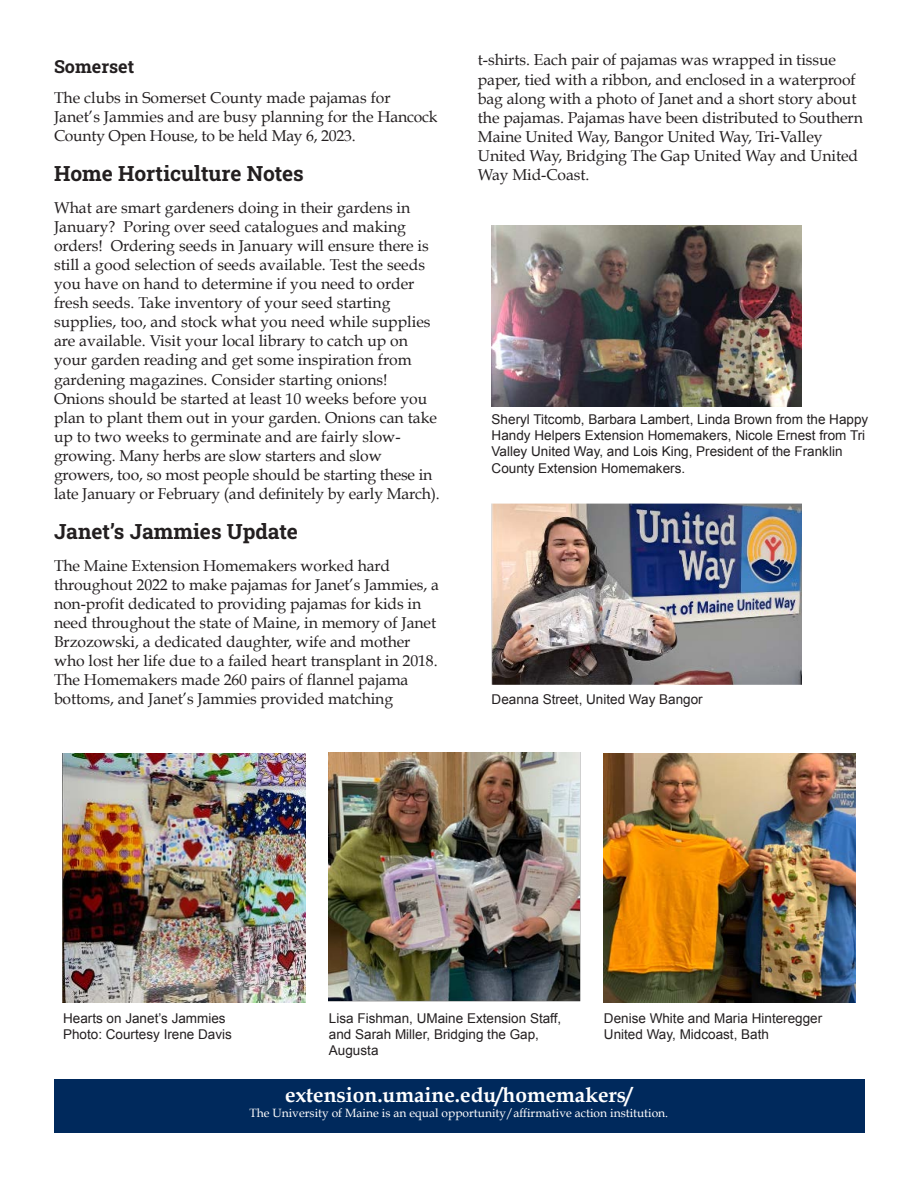
<style>
.page{position:relative;width:918px;height:1188px;background:#fff}
.page>*{position:absolute;margin:0;border:0;box-sizing:border-box;transform-origin:0 0}
.t1{font:700 21px "Roboto Slab";color:#231f20}
.t2{font:700 21px "Book Antiqua";color:#fff}
.t3{font:700 18px "Roboto Slab";color:#231f20}
.t4{font:15.75px/19px "Book Antiqua";letter-spacing:-.005em;color:#231f20}
.t5{font:13.5px/16.2px "Arial";color:#231f20}
.t6{font:12px "Book Antiqua";color:#fff}
</style>
<div class="page">
<div style="left:54px;top:1079px;width:810px;height:54px;background:#00295c"></div>
<img style="left:63px;top:754px;width:243px;height:249px">
<img style="left:329px;top:753px;width:252px;height:249px">
<img style="left:604px;top:754px;width:252px;height:248px">
<img style="left:492px;top:225px;width:309px;height:182px">
<img style="left:492px;top:503px;width:309px;height:182px">
<p class="t3" style="left:54px;top:54px;width:82px">Somerset</p>
<p class="t4" style="left:54px;top:88px;width:385px">The clubs in Somerset County made pajamas for<br>Janet’s Jammies and are busy planning for the Hancock<br>County Open House, to be held May 6, 2023.</p>
<p class="t1" style="left:54px;top:159px;width:251px">Home Horticulture Notes</p>
<p class="t4" style="left:54px;top:198px;width:387px">What are smart gardeners doing in their gardens in January? Poring over seed catalogues and making orders! Ordering seeds in January will ensure there is still a good selection of seeds available. Test the seeds you have on hand to determine if you need to order fresh seeds. Take inventory of your seed starting supplies, too, and stock what you need while supplies are available. Visit your local library to catch up on your garden reading and get some inspiration from gardening magazines. Consider starting onions!<br>Onions should be started at least 10 weeks before you plan to plant them out in your garden. Onions can take up to two weeks to germinate and are fairly slow&shy;growing. Many herbs are slow starters and slow growers, too, so most people should be starting these in late January or February (and definitely by early March).</p>
<p class="t1" style="left:54px;top:517px;width:245px">Janet’s Jammies Update</p>
<p class="t4" style="left:54px;top:556px;width:387px">The Maine Extension Homemakers worked hard throughout 2022 to make pajamas for Janet’s Jammies, a non-profit dedicated to providing pajamas for kids in need throughout the state of Maine, in memory of Janet Brzozowski, a dedicated daughter, wife and mother who lost her life due to a failed heart transplant in 2018.<br>The Homemakers made 260 pairs of flannel pajama bottoms, and Janet’s Jammies provided matching</p>
<p class="t4" style="left:478px;top:51px;width:387px">t-shirts. Each pair of pajamas was wrapped in tissue paper, tied with a ribbon, and enclosed in a waterproof bag along with a photo of Janet and a short story about the pajamas. Pajamas have been distributed to Southern Maine United Way, Bangor United Way, Tri-Valley United Way, Bridging The Gap United Way and United Way Mid-Coast.</p>
<p class="t5" style="left:492px;top:411px;width:378px">Sheryl Titcomb, Barbara Lambert, Linda Brown from the Happy Handy Helpers Extension Homemakers, Nicole Ernest from Tri Valley United Way, and Lois King, President of the Franklin County Extension Homemakers.</p>
<p class="t5" style="left:492px;top:691px;width:213px">Deanna Street, United Way Bangor</p>
<p class="t5" style="left:63px;top:1010px;width:164px">Hearts on Janet’s Jammies</p>
<p class="t5" style="left:63px;top:1026px;width:170px">Photo: Courtesy Irene Davis</p>
<p class="t5" style="left:329px;top:1010px;width:234px">Lisa Fishman, UMaine Extension Staff, and Sarah Miller, Bridging the Gap,<br>Augusta</p>
<p class="t5" style="left:604px;top:1010px;width:220px">Denise White and Maria Hinteregger<br>United Way, Midcoast, Bath</p>
<p class="t2" style="left:285px;top:1082px;width:349px">extension.umaine.edu/homemakers/</p>
<p class="t6" style="left:249px;top:1106px;width:420px">The University of Maine is an equal opportunity/affirmative action institution.</p>
</div>
